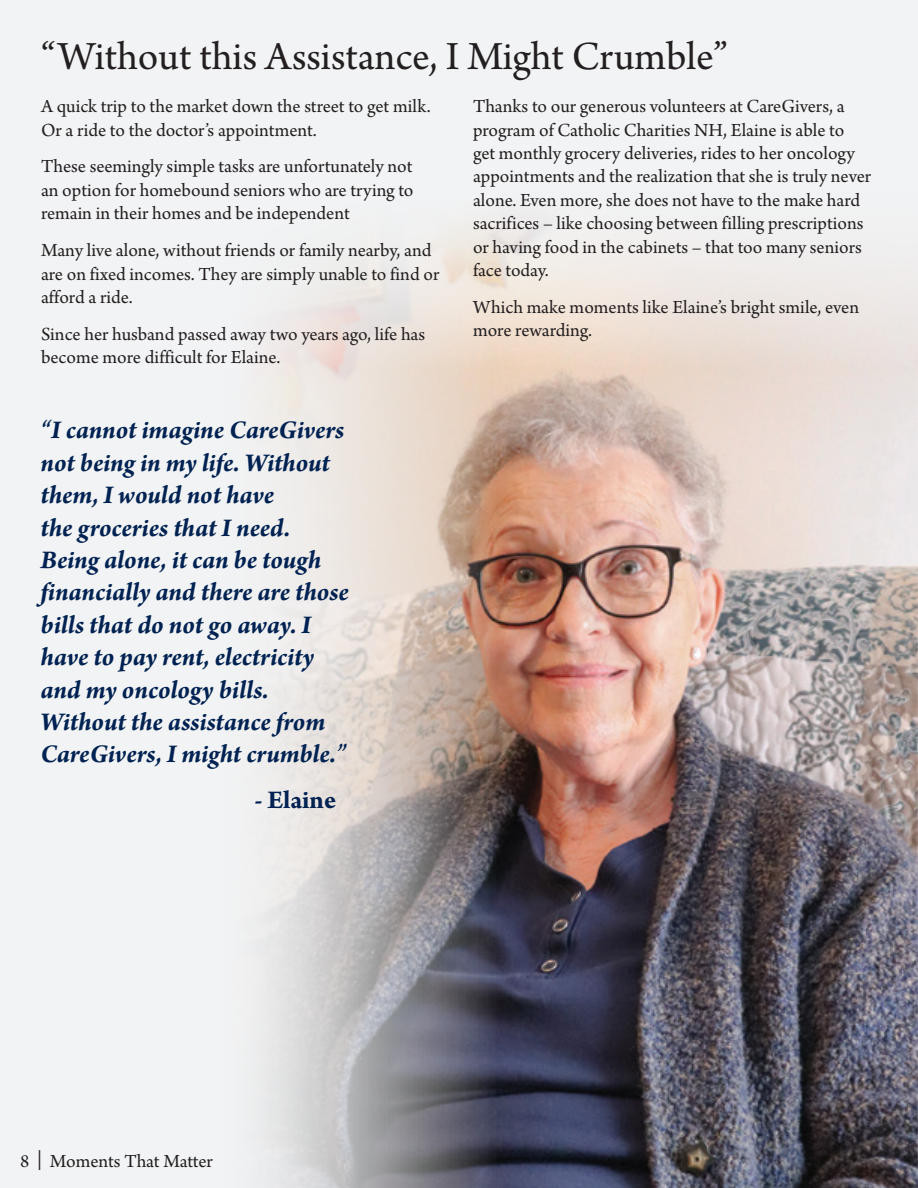
<style>
.page{position:relative;width:918px;height:1188px;background:#f2f3f4}
.page>*{position:absolute;margin:0;border:0;box-sizing:border-box;transform-origin:0 0}
.Story_Header{font:42px "Arno Pro";color:#231f20}
.t1{font:italic 700 27px/32.4px "Arno Pro";letter-spacing:-.005em;color:#002252}
.t2{font:700 27px "Arno Pro";letter-spacing:-.005em;color:#002252}
.t3{font:19.5px/23.4px "Arno Pro";color:#231f20}
</style>
<div class="page">
<img style="left:264px;top:223px;width:654px;height:965px">
<p class="Story_Header" style="left:41px;top:32px;width:688px">“Without this Assistance, I Might Crumble”</p>
<p class="t3" style="left:41px;top:96px;width:391px">A quick trip to the market down the street to get milk.<br>Or a ride to the doctor’s appointment.</p>
<p class="t3" style="left:41px;top:156px;width:374px;text-align:justify">These seemingly simple tasks are unfortunately not an option for homebound seniors who are trying to remain in their homes and be independent</p>
<p class="t3" style="left:41px;top:240px;width:400px">Many live alone, without friends or family nearby, and are on fixed incomes. They are simply unable to find or afford a ride.</p>
<p class="t3" style="left:41px;top:323px;width:386px">Since her husband passed away two years ago, life has become more difficult for Elaine.</p>
<p class="t3" style="left:473px;top:96px;width:400px">Thanks to our generous volunteers at CareGivers, a program of Catholic Charities NH, Elaine is able to get monthly grocery deliveries, rides to her oncology appointments and the realization that she is truly never alone. Even more, she does not have to the make hard sacrifices – like choosing between filling prescriptions or having food in the cabinets – that too many seniors face today.</p>
<p class="t3" style="left:473px;top:296px;width:388px">Which make moments like Elaine’s bright smile, even more rewarding.</p>
<p class="t1" style="left:40px;top:415px;width:310px">“I cannot imagine CareGivers not being in my life. Without them, I would not have<br>the groceries that I need.<br>Being alone, it can be tough financially and there are those bills that do not go away. I have to pay rent, electricity and my oncology bills.<br>Without the assistance from<br>CareGivers, I might crumble.”</p>
<p class="t2" style="left:254px;top:784px;width:83px">- Elaine</p>
<p class="t3" style="left:20px;top:1150px;width:194px">8 | Moments That Matter</p>
</div>
